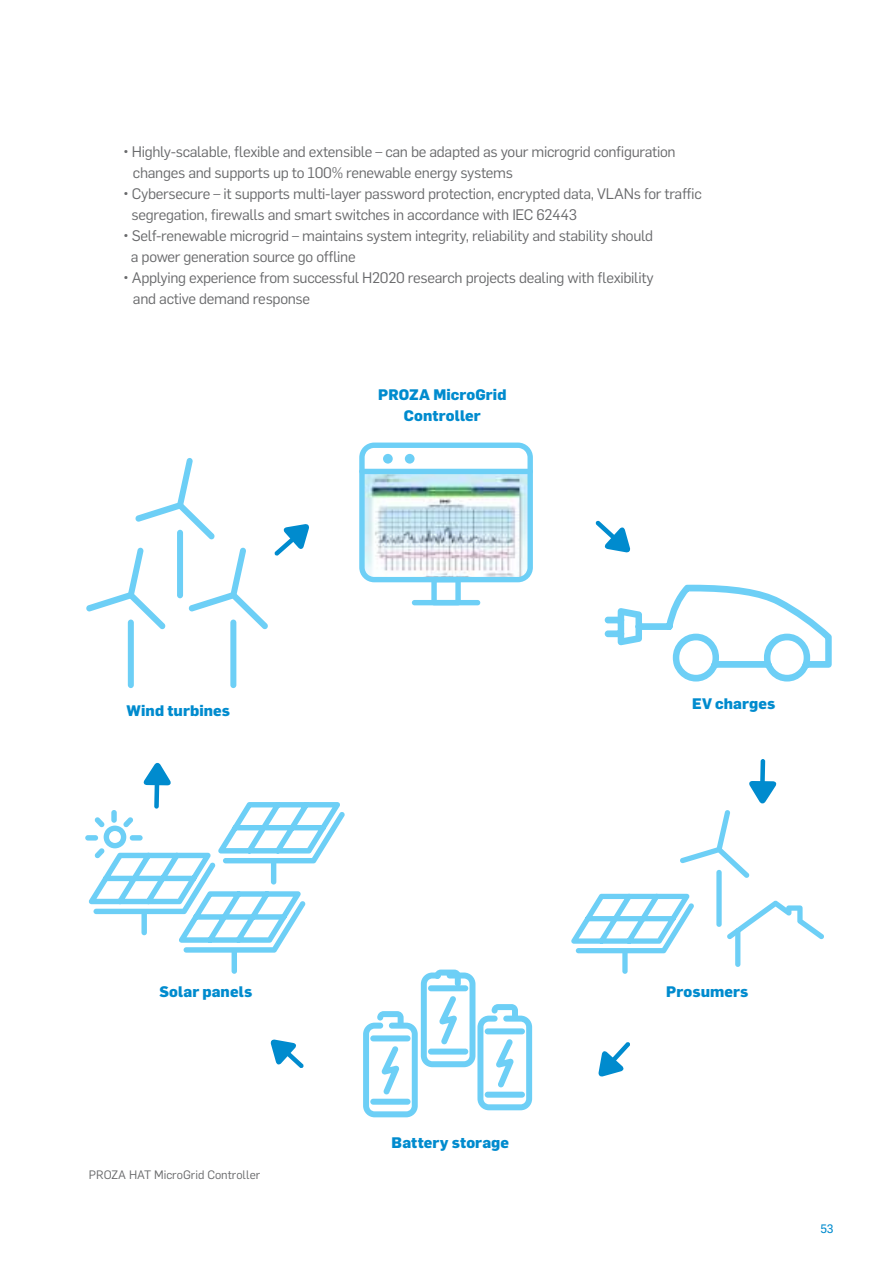
<style>
.page{position:relative;width:893px;height:1263px;background:#fff}
.page>*{position:absolute;margin:0;border:0;box-sizing:border-box;transform-origin:0 0}
.t1{font:15px/21px "Flama";letter-spacing:-.02em;color:#696a6c}
.t2{font:800 15px/21px "Flama";letter-spacing:.01em;color:#008bce;text-align:center}
.t3{font:12px "Flama";color:#696a6c}
.t4{font:12px "Flama Basic";color:#008bce}
</style>
<div class="page">
<div style="left:232px;top:948px;width:5px;height:26px;background:#6dcff6;border-radius:3px"></div>
<div style="left:128px;top:619px;width:6px;height:69px;background:#6dcff6;border-radius:3px"></div>
<svg style="left:86px;top:547px;width:80px;height:82px"></svg>
<div style="left:230px;top:619px;width:6px;height:69px;background:#6dcff6;border-radius:3px"></div>
<svg style="left:188px;top:547px;width:80px;height:82px"></svg>
<div style="left:177px;top:530px;width:6px;height:68px;background:#6dcff6;border-radius:3px"></div>
<svg style="left:135px;top:458px;width:80px;height:82px"></svg>
<div style="left:716px;top:870px;width:6px;height:57px;background:#6dcff6;border-radius:3px"></div>
<svg style="left:680px;top:810px;width:69px;height:68px"></svg>
<svg style="left:571px;top:893px;width:123px;height:60px"></svg>
<div style="left:622px;top:949px;width:6px;height:25px;background:#6dcff6;border-radius:3px"></div>
<svg style="left:727px;top:900px;width:97px;height:39px"></svg>
<div style="left:735px;top:928px;width:5px;height:39px;background:#6dcff6;border-radius:3px"></div>
<svg style="left:359px;top:442px;width:174px;height:163px"></svg>
<div style="left:359px;top:469px;width:174px;height:5px;background:#6dcff6;border-radius:3px"></div>
<div style="left:383px;top:454px;width:10px;height:10px;background:#6dcff6;border-radius:50%"></div>
<div style="left:405px;top:454px;width:10px;height:10px;background:#6dcff6;border-radius:50%"></div>
<svg style="left:274px;top:524px;width:35px;height:32px"></svg>
<svg style="left:595px;top:520px;width:36px;height:33px"></svg>
<svg style="left:598px;top:1042px;width:32px;height:35px"></svg>
<svg style="left:270px;top:1039px;width:34px;height:29px"></svg>
<svg style="left:85px;top:762px;width:260px;height:191px"></svg>
<svg style="left:749px;top:759px;width:28px;height:45px"></svg>
<svg style="left:363px;top:969px;width:169px;height:148px"></svg>
<div style="left:485px;top:1092px;width:40px;height:6px;background:#6dcff6;border-radius:3px"></div>
<div style="left:485px;top:1028px;width:40px;height:6px;background:#6dcff6;border-radius:3px"></div>
<svg style="left:605px;top:585px;width:227px;height:96px"></svg>
<p class="t1" style="left:133px;top:140px;width:544px;text-indent:-10px">• Highly-scalable, flexible and extensible – can be adapted as your microgrid configuration changes and supports up to 100% renewable energy systems</p>
<p class="t1" style="left:132px;top:182px;width:572px;text-indent:-9px">• Cybersecure – it supports multi-layer password protection, encrypted data, VLANs for traffic segregation, firewalls and smart switches in accordance with IEC 62443</p>
<p class="t1" style="left:131px;top:224px;width:524px;text-indent:-8px">• Self-renewable microgrid – maintains system integrity, reliability and stability should a power generation source go offline</p>
<p class="t1" style="left:133px;top:266px;width:522px;text-indent:-10px">• Applying experience from successful H2020 research projects dealing with flexibility and active demand response</p>
<p class="t2" style="left:378px;top:383px;width:130px">PROZA MicroGrid<br>Controller</p>
<p class="t2" style="left:127px;top:699px;width:105px">Wind turbines</p>
<p class="t2" style="left:159px;top:980px;width:94px">Solar panels</p>
<p class="t3" style="left:89px;top:1166px;width:173px">PROZA HAT MicroGrid Controller</p>
<p class="t2" style="left:392px;top:1131px;width:119px">Battery storage</p>
<p class="t2" style="left:692px;top:692px;width:85px">EV charges</p>
<p class="t2" style="left:666px;top:980px;width:84px">Prosumers</p>
<p class="t4" style="left:820px;top:1220px;width:15px">53</p>
</div>
